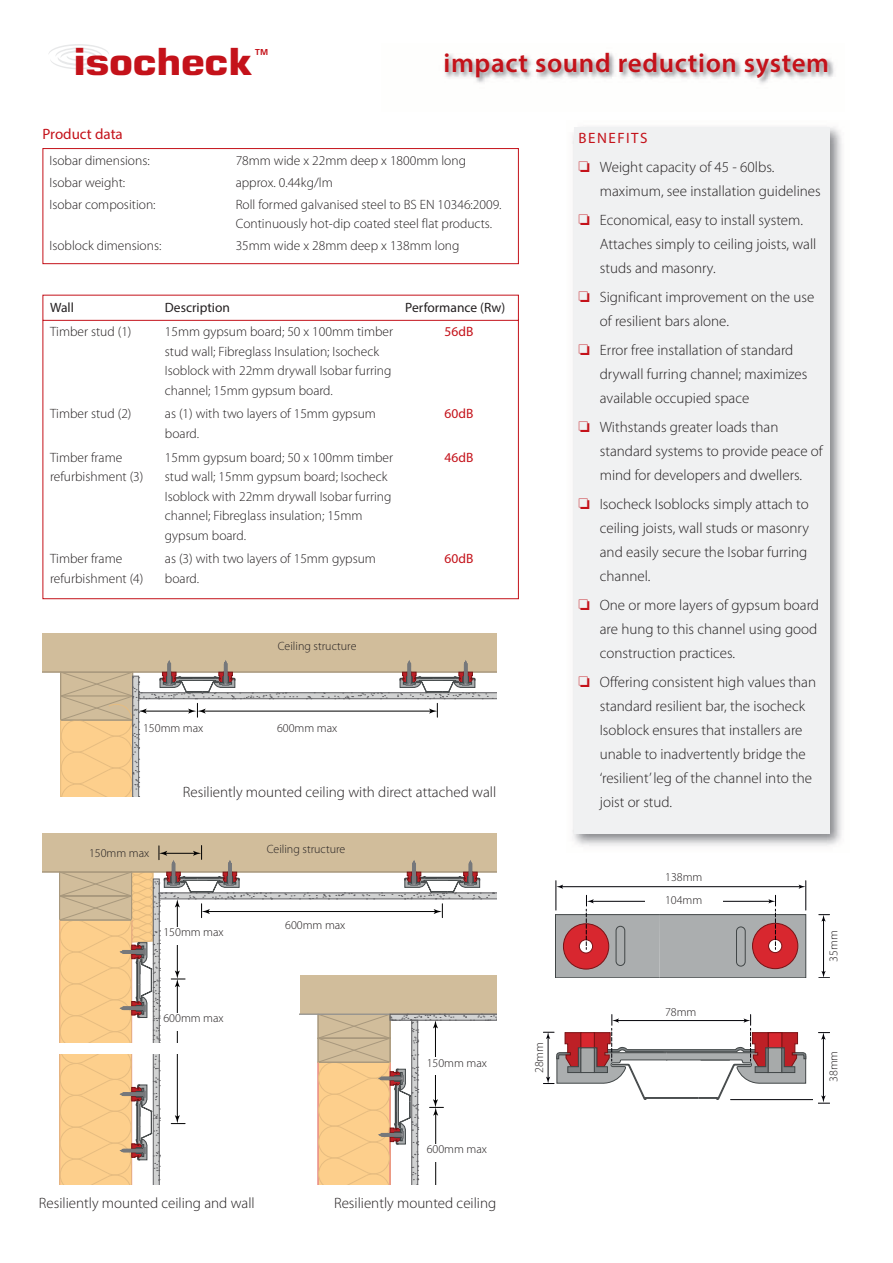
<style>
.page{position:relative;width:893px;height:1263px;background:#fff}
.page>*{position:absolute;margin:0;border:0;box-sizing:border-box;transform-origin:0 0}
.t1{font:700 37.35px "Square 721 BT";letter-spacing:-.025em;color:#c4121a;scale:1.16 1}
.t2{font:600 27px "Myriad Pro";letter-spacing:.025em;color:#c4121a}
.t3{font:300 15px/24px "Myriad Pro";color:#231f20}
.t4{font:15px "Myriad Pro";letter-spacing:.005em;color:#c4121a}
.t5{font:15px "Myriad Pro";letter-spacing:.1em;color:#c4121a}
.t6{font:300 13.5px/19.5px "Myriad Pro";color:#231f20}
.t7{font:13.5px "Myriad Pro";color:#231f20}
.t8{font:13.5px "Myriad Pro";color:#c4121a}
.t9{font:300 12px/22.6px "Myriad Pro";color:#231f20}
.t10{font:700 8.55px "Frutiger";color:#c4121a}
.s1{color:#c4121a}
</style>
<div class="page">
<svg style="left:48px;top:44px;width:61px;height:25px"></svg>
<img style="left:445px;top:53px;width:389px;height:31px">
<div style="left:43px;top:148px;width:476px;height:116px;border:1px solid #c4121a"></div>
<img style="left:572px;top:127px;width:270px;height:719px">
<div style="left:574px;top:128px;width:255px;height:705px;background:#f0f1f2"></div>
<svg style="left:42px;top:294px;width:477px;height:305px"></svg>
<hr style="left:731px;top:1099px;width:82px;height:1px;background:#010006">
<svg style="left:543px;top:1014px;width:263px;height:86px"></svg>
<div style="left:555px;top:914px;width:104px;height:64px;background:#abaeaf"></div>
<div style="left:555px;top:914px;width:104px;height:64px;border:1px solid #414647"></div>
<div style="left:659px;top:914px;width:147px;height:64px;background:#abaeaf"></div>
<div style="left:659px;top:914px;width:147px;height:64px;border:1px solid #414647"></div>
<div style="left:616px;top:926px;width:9px;height:39px;border:1px solid #414647;border-radius:4px"></div>
<div style="left:736px;top:927px;width:9px;height:39px;border:1px solid #414647;border-radius:4px"></div>
<hr style="left:823px;top:919px;width:1px;height:54px;background:#010006">
<svg style="left:819px;top:914px;width:10px;height:7px"></svg>
<svg style="left:819px;top:971px;width:10px;height:7px"></svg>
<div style="left:752px;top:923px;width:46px;height:46px;background:#d8272f;border-radius:50%"></div>
<div style="left:752px;top:923px;width:46px;height:46px;border:1px solid #791215;border-radius:50%"></div>
<div style="left:563px;top:924px;width:46px;height:45px;background:#d8272f;border-radius:50%"></div>
<div style="left:563px;top:923px;width:46px;height:46px;border:1px solid #791215;border-radius:50%"></div>
<svg style="left:579px;top:940px;width:14px;height:13px"></svg>
<div style="left:579px;top:939px;width:14px;height:14px;border:1px solid #791215;border-radius:50%"></div>
<div style="left:768px;top:939px;width:14px;height:14px;background:#fff;border-radius:50%"></div>
<div style="left:768px;top:939px;width:14px;height:14px;border:1px solid #791215;border-radius:50%"></div>
<hr style="left:591px;top:901px;width:180px;height:1px;background:#010006">
<hr style="left:561px;top:886px;width:240px;height:1px;background:#010006">
<svg style="left:556px;top:881px;width:7px;height:29px"></svg>
<svg style="left:799px;top:881px;width:7px;height:29px"></svg>
<svg style="left:768px;top:895px;width:8px;height:54px"></svg>
<svg style="left:586px;top:895px;width:8px;height:54px"></svg>
<div style="left:43px;top:634px;width:453px;height:38px;background:#d1bd9b"></div>
<hr style="left:43px;top:672px;width:453px;height:1px;background:#a8987d">
<svg style="left:60px;top:661px;width:436px;height:136px"></svg>
<div style="left:43px;top:833px;width:453px;height:39px;background:#d1bd9b"></div>
<hr style="left:43px;top:872px;width:453px;height:1px;background:#a8987d">
<div style="left:645px;top:894px;width:77px;height:14px;background:#fff"></div>
<svg style="left:59px;top:833px;width:438px;height:352px"></svg>
<div style="left:427px;top:1057px;width:77px;height:18px;background:#fff"></div>
<div style="left:427px;top:1144px;width:77px;height:18px;background:#fff"></div>
<hr style="left:823px;top:1037px;width:1px;height:61px;background:#010006">
<svg style="left:819px;top:1032px;width:11px;height:8px"></svg>
<svg style="left:819px;top:1095px;width:11px;height:9px"></svg>
<h1 class="t1" style="left:73px;top:39px;width:156px">isocheck</h1>
<h2 class="t2" style="left:443px;top:53px;width:387px">impact sound reduction system</h2>
<p class="t10" style="left:255px;top:49px;width:14px">TM</p>
<p class="t4" style="left:43px;top:128px;width:82px">Product data</p>
<p class="t6" style="left:50px;top:150px;width:108px;line-height:22.4px">Isobar dimensions:<br>Isobar weight:<br>Isobar composition:</p>
<p class="t6" style="left:50px;top:237px;width:113px">Isoblock dimensions:</p>
<p class="t6" style="left:236px;top:150px;width:267px;line-height:22.4px">78mm wide x 22mm deep x 1800mm long approx. 0.44kg/lm<br>Roll formed galvanised steel to BS EN 10346:2009.</p>
<p class="t6" style="left:236px;top:213px;width:258px;line-height:22.4px">Continuously hot-dip coated steel flat products.<br>35mm wide x 28mm deep x 138mm long</p>
<p class="t7" style="left:50px;top:303px;width:25px">Wall</p>
<p class="t6" style="left:50px;top:323px;width:83px">Timber stud (1)</p>
<p class="t6" style="left:50px;top:405px;width:83px">Timber stud (2)</p>
<p class="t6" style="left:50px;top:448px;width:95px">Timber frame refurbishment (3)</p>
<p class="t6" style="left:50px;top:550px;width:95px">Timber frame refurbishment (4)</p>
<p class="t7" style="left:165px;top:303px;width:67px">Description</p>
<p class="t6" style="left:165px;top:323px;width:230px">15mm gypsum board; 50 x 100mm timber stud wall; Fibreglass Insulation; Isocheck Isoblock with 22mm drywall Isobar furring channel; 15mm gypsum board.</p>
<p class="t6" style="left:165px;top:405px;width:213px">as (1) with two layers of 15mm gypsum board.</p>
<p class="t6" style="left:165px;top:448px;width:230px">15mm gypsum board; 50 x 100mm timber stud wall; 15mm gypsum board; Isocheck Isoblock with 22mm drywall Isobar furring channel; Fibreglass insulation; 15mm gypsum board.</p>
<p class="t6" style="left:165px;top:550px;width:213px">as (3) with two layers of 15mm gypsum board.</p>
<p class="t7" style="left:405px;top:303px;width:101px">Performance (Rw)</p>
<p class="t8" style="left:445px;top:327px;width:30px">56dB</p>
<p class="t8" style="left:445px;top:409px;width:30px">60dB</p>
<p class="t8" style="left:445px;top:452px;width:30px">46dB</p>
<p class="t8" style="left:445px;top:554px;width:30px">60dB</p>
<p class="t9" style="left:278px;top:636px;width:80px">Ceiling structure</p>
<p class="t9" style="left:143px;top:718px;width:62px">150mm max</p>
<p class="t9" style="left:277px;top:718px;width:62px">600mm max</p>
<p class="t9" style="left:89px;top:843px;width:62px">150mm max</p>
<p class="t3" style="left:183px;top:782px;width:315px">Resiliently mounted ceiling with direct attached wall</p>
<p class="t9" style="left:267px;top:838px;width:80px">Ceiling structure</p>
<p class="t9" style="left:163px;top:921px;width:62px">150mm max</p>
<p class="t9" style="left:285px;top:915px;width:62px">600mm max</p>
<p class="t9" style="left:163px;top:1008px;width:62px">600mm max</p>
<p class="t3" style="left:39px;top:1192px;width:217px">Resiliently mounted ceiling and wall</p>
<p class="t9" style="left:427px;top:1052px;width:62px">150mm max</p>
<p class="t9" style="left:427px;top:1139px;width:62px">600mm max</p>
<p class="t3" style="left:334px;top:1192px;width:164px">Resiliently mounted ceiling</p>
<p class="t9" style="left:529px;top:1073px;width:33px;rotate:-90deg">28mm</p>
<p class="t5" style="left:579px;top:133px;width:70px">BENEFITS</p>
<p class="t3" style="left:600px;top:156px;width:222px;text-indent:-21px"><span class="s1">□</span> Weight capacity of 45 - 60lbs. maximum, see installation guidelines</p>
<p class="t3" style="left:600px;top:209px;width:218px;text-indent:-21px"><span class="s1">□</span> Economical, easy to install system.<br>Attaches simply to ceiling joists, wall studs and masonry.</p>
<p class="t3" style="left:600px;top:286px;width:216px;text-indent:-21px"><span class="s1">□</span> Significant improvement on the use of resilient bars alone.</p>
<p class="t3" style="left:600px;top:339px;width:209px;text-indent:-21px"><span class="s1">□</span> Error free installation of standard drywall furring channel; maximizes available occupied space</p>
<p class="t3" style="left:600px;top:416px;width:224px;text-indent:-21px"><span class="s1">□</span> Withstands greater loads than standard systems to provide peace of mind for developers and dwellers.</p>
<p class="t3" style="left:600px;top:493px;width:211px;text-align:justify;text-indent:-21px"><span class="s1">□</span> Isocheck Isoblocks simply attach to ceiling joists, wall studs or masonry and easily secure the Isobar furring channel.</p>
<p class="t3" style="left:600px;top:594px;width:221px;text-indent:-21px"><span class="s1">□</span> One or more layers of gypsum board are hung to this channel using good construction practices.</p>
<p class="t3" style="left:600px;top:672px;width:218px;text-indent:-21px"><span class="s1">□</span> Offering consistent high values than standard resilient bar, the isocheck Isoblock ensures that installers are unable to inadvertently bridge the ‘resilient’ leg of the channel into the joist or stud.</p>
<p class="t9" style="left:665px;top:867px;width:39px">138mm<br>104mm</p>
<p class="t9" style="left:665px;top:1001px;width:33px">78mm</p>
<p class="t9" style="left:823px;top:962px;width:33px;rotate:-90deg">35mm</p>
<p class="t9" style="left:823px;top:1082px;width:33px;rotate:-90deg">38mm</p>
</div>
